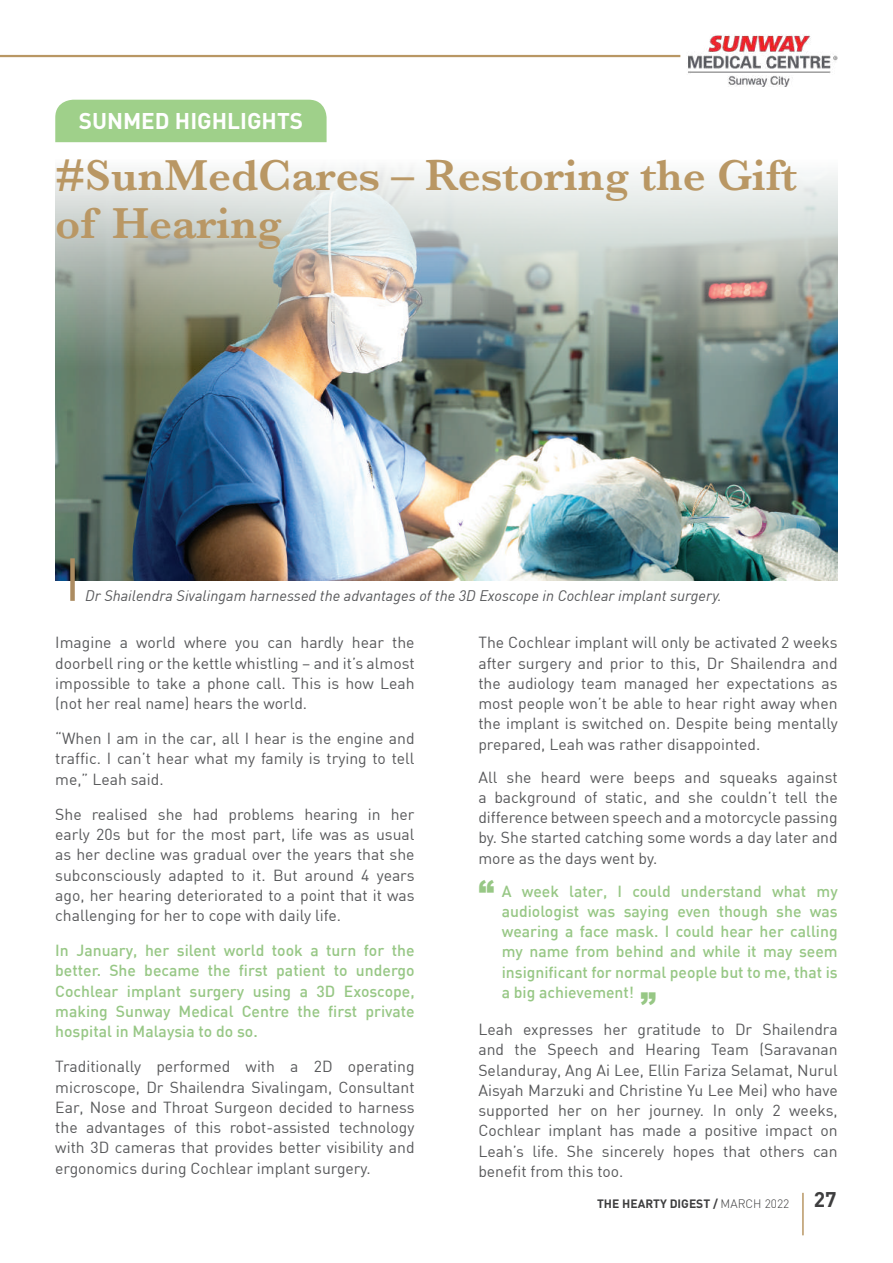
<style>
.page{position:relative;width:893px;height:1263px;background:#fff}
.page>*{position:absolute;margin:0;border:0;box-sizing:border-box;transform-origin:0 0}
.t1{font:600 45px/48px "Baskerville";color:#b99764}
.t2{font:900 31.5px "Arial";color:#97c785}
.t3{font:700 22.5px "DIN";color:#fff}
.t4{font:700 21px "DIN";color:#3e3e3f}
.t5{font:15.75px/20.2px "DIN";color:#57585a;text-align:justify}
.t6{font:500 15.75px/20.2px "DIN";color:#97c785;text-align:justify}
.t7{font:italic 15px "DIN";color:#57585a}
.t8{font:700 12px "DIN";color:#3e3e3f}
.s1{font-weight:300}
</style>
<div class="page">
<hr style="left:802px;top:1193px;width:2px;height:42px;background:#b99764">
<hr style="left:0;top:55px;width:680px;height:2px;background:#b99764">
<img style="left:688px;top:35px;width:150px;height:51px">
<img style="left:55px;top:167px;width:783px;height:413px">
<div style="left:55px;top:100px;width:272px;height:42px;background:#9fd08a"></div>
<div style="left:70px;top:558px;width:5px;height:43px;background:#ac8c61"></div>
<h3 class="t3" style="left:79px;top:106px;width:226px">SUNMED HIGHLIGHTS</h3>
<h1 class="t1" style="left:55px;top:151px;width:743px">#SunMedCares – Restoring the Gift of Hearing</h1>
<p class="t7" style="left:85px;top:586px;width:638px">Dr Shailendra Sivalingam harnessed the advantages of the 3D Exoscope in Cochlear implant surgery.</p>
<p class="t5" style="left:55px;top:632px;width:361px">Imagine a world where you can hardly hear the doorbell ring or the kettle whistling – and it’s almost impossible to take a phone call. This is how Leah (not her real name) hears the world.</p>
<p class="t5" style="left:55px;top:728px;width:361px">“When I am in the car, all I hear is the engine and traffic. I can’t hear what my family is trying to tell me,” Leah said.</p>
<p class="t5" style="left:55px;top:804px;width:361px">She realised she had problems hearing in her early 20s but for the most part, life was as usual as her decline was gradual over the years that she subconsciously adapted to it. But around 4 years ago, her hearing deteriorated to a point that it was challenging for her to cope with daily life.</p>
<p class="t6" style="left:55px;top:940px;width:361px">In January, her silent world took a turn for the better. She became the first patient to undergo Cochlear implant surgery using a 3D Exoscope, making Sunway Medical Centre the first private hospital in Malaysia to do so.</p>
<p class="t5" style="left:55px;top:1056px;width:361px">Traditionally performed with a 2D operating microscope, Dr Shailendra Sivalingam, Consultant Ear, Nose and Throat Surgeon decided to harness the advantages of this robot-assisted technology with 3D cameras that provides better visibility and ergonomics during Cochlear implant surgery.</p>
<p class="t5" style="left:478px;top:632px;width:361px">The Cochlear implant will only be activated 2 weeks after surgery and prior to this, Dr Shailendra and the audiology team managed her expectations as most people won’t be able to hear right away when the implant is switched on. Despite being mentally prepared, Leah was rather disappointed.</p>
<p class="t5" style="left:478px;top:766px;width:361px">All she heard were beeps and squeaks against a background of static, and she couldn’t tell the difference between speech and a motorcycle passing by. She started catching some words a day later and more as the days went by.</p>
<p class="t6" style="left:502px;top:880px;width:337px">A week later, I could understand what my audiologist was saying even though she was wearing a face mask. I could hear her calling my name from behind and while it may seem insignificant for normal people but to me, that is a big achievement!</p>
<p class="t5" style="left:478px;top:1019px;width:361px">Leah expresses her gratitude to Dr Shailendra and the Speech and Hearing Team (Saravanan Selanduray, Ang Ai Lee, Ellin Fariza Selamat, Nurul Aisyah Marzuki and Christine Yu Lee Mei) who have supported her on her journey. In only 2 weeks, Cochlear implant has made a positive impact on Leah’s life. She sincerely hopes that others can benefit from this too.</p>
<h2 class="t2" style="left:478px;top:868px;width:17px">“</h2>
<h2 class="t2" style="left:657px;top:1016px;width:17px;rotate:-180deg">“</h2>
<p class="t8" style="left:597px;top:1195px;width:194px">THE HEARTY DIGEST / <span class="s1">MARCH 2022</span></p>
<h3 class="t4" style="left:814px;top:1186px;width:24px">27</h3>
</div>
